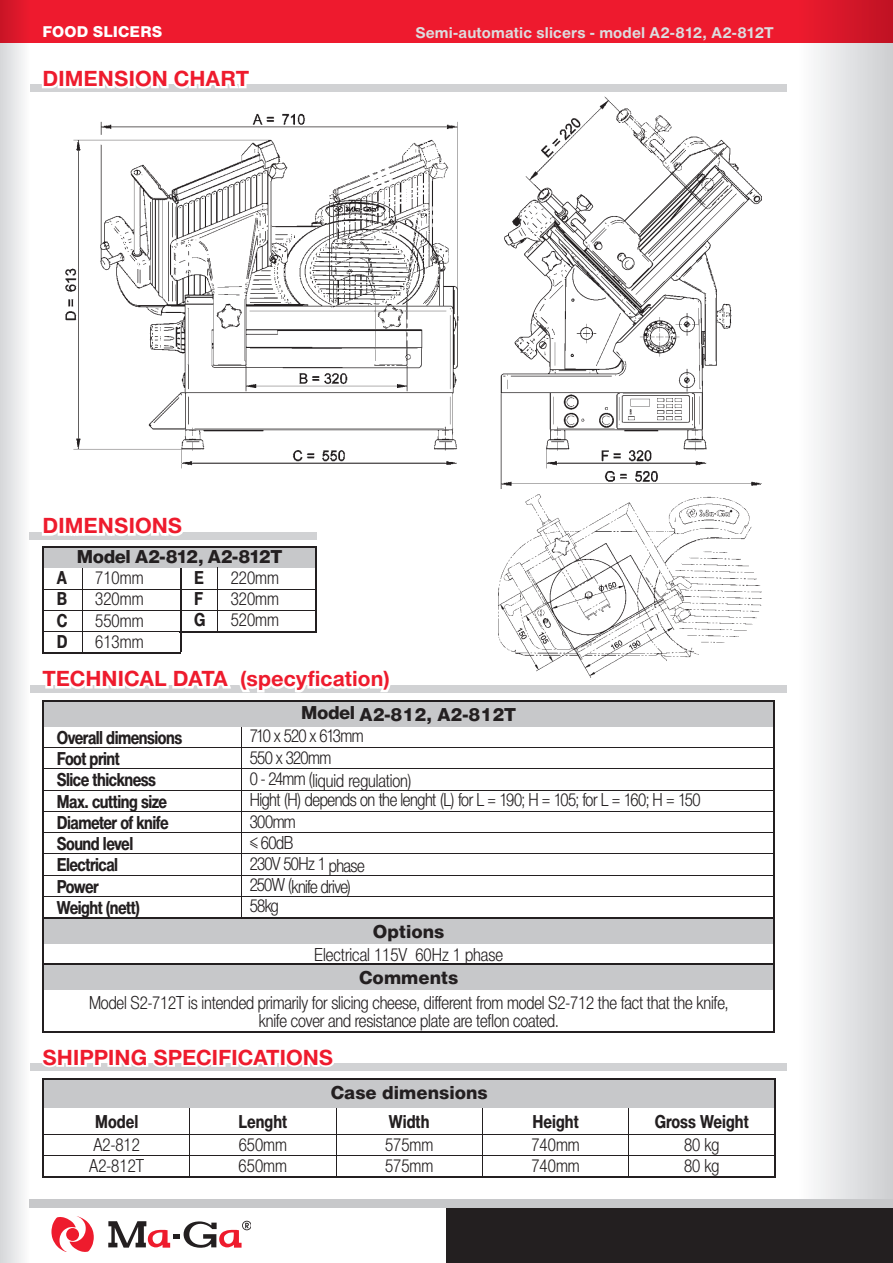
<style>
.page{position:relative;width:893px;height:1263px;background:#fff}
.page>*{position:absolute;margin:0;border:0;box-sizing:border-box;transform-origin:0 0}
.t1{font:700 21px "Switzer PSEFN";color:#ee1b2d}
.t2{font:18px/18px "Switzer Cnd PSEFN Light";letter-spacing:-.01em;color:#231f20;text-align:center}
.t3{font:700 18px "Switzer Cnd PSEFN";letter-spacing:-.03em;color:#231f20}
.t4{font:18px "Switzer PSEFN Heavy";color:#231f20}
.t5{font:18px "Switzer Cnd PSEFN Light";letter-spacing:-.04em;color:#231f20}
.t6{font:18px "Switzer PSEFN Heavy";letter-spacing:-.025em;color:#231f20}
.t7{font:18px "Switzer Cnd PSEFN Light";letter-spacing:-.035em;color:#231f20}
.t8{font:18px "Switzer Cnd PSEFN Light";letter-spacing:-.065em;color:#231f20}
.t9{font:700 18px "Switzer Cnd PSEFN";color:#231f20}
.t10{font:700 15px "Switzer PSEFN";letter-spacing:.01em;color:#dcdddf}
.t11{font:15px "Switzer PSEFN Heavy";letter-spacing:.01em;color:#fff}
</style>
<div class="page">
<div style="left:0;top:43px;width:30px;height:1220px;background:linear-gradient(to right,#d5d6d9,#fcfcfc)"></div>
<div style="left:798px;top:43px;width:95px;height:1163px;background:linear-gradient(to right,#fefefe,#cccdd0)"></div>
<div style="left:446px;top:1205px;width:447px;height:58px;background:#231f20"></div>
<div style="left:30px;top:1199px;width:863px;height:9px;background:#c7c8ca"></div>
<svg style="left:51px;top:1216px;width:43px;height:35px"></svg>
<div style="left:66px;top:1228px;width:13px;height:13px;background:#ee1b2d;border-radius:50%"></div>
<svg style="left:108px;top:1221px;width:143px;height:27px"></svg>
<div style="left:30px;top:0;width:768px;height:43px;background:#ee1a2e"></div>
<div style="left:0;top:0;width:30px;height:43px;background:linear-gradient(to right,#c71426,#eb1a2d)"></div>
<div style="left:798px;top:0;width:95px;height:43px;background:linear-gradient(to right,#ed1b2e,#bf1223)"></div>
<div style="left:30px;top:85px;width:757px;height:7px;background:#d1d2d4"></div>
<svg style="left:40px;top:84px;width:213px;height:5px"></svg>
<div style="left:30px;top:532px;width:287px;height:7px;background:#d1d2d4"></div>
<div style="left:30px;top:685px;width:757px;height:7px;background:#d1d2d4"></div>
<div style="left:30px;top:1063px;width:757px;height:7px;background:#d1d2d4"></div>
<svg style="left:393px;top:701px;width:380px;height:289px"></svg>
<hr style="left:241px;top:747px;width:532px;height:1px;background:#231f20">
<hr style="left:241px;top:768px;width:532px;height:1px;background:#231f20">
<hr style="left:241px;top:790px;width:532px;height:1px;background:#231f20">
<hr style="left:241px;top:811px;width:532px;height:1px;background:#231f20">
<hr style="left:241px;top:832px;width:532px;height:1px;background:#231f20">
<hr style="left:241px;top:853px;width:532px;height:1px;background:#231f20">
<hr style="left:241px;top:875px;width:532px;height:1px;background:#231f20">
<hr style="left:241px;top:896px;width:532px;height:1px;background:#231f20">
<hr style="left:44px;top:990px;width:197px;height:1px;background:#c7c8ca">
<hr style="left:241px;top:990px;width:532px;height:1px;background:#c7c8ca">
<hr style="left:241px;top:943px;width:532px;height:1px;background:#c7c8ca">
<hr style="left:241px;top:726px;width:532px;height:1px;background:#c7c8ca">
<hr style="left:241px;top:700px;width:534px;height:1px;background:#231f20">
<hr style="left:773px;top:701px;width:2px;height:25px;background:#231f20">
<hr style="left:773px;top:726px;width:2px;height:21px;background:#231f20">
<hr style="left:773px;top:747px;width:2px;height:22px;background:#231f20">
<hr style="left:773px;top:769px;width:2px;height:21px;background:#231f20">
<hr style="left:773px;top:790px;width:2px;height:21px;background:#231f20">
<hr style="left:773px;top:811px;width:2px;height:21px;background:#231f20">
<hr style="left:773px;top:832px;width:2px;height:22px;background:#231f20">
<hr style="left:773px;top:854px;width:2px;height:21px;background:#231f20">
<hr style="left:773px;top:875px;width:2px;height:21px;background:#231f20">
<hr style="left:773px;top:896px;width:2px;height:21px;background:#231f20">
<hr style="left:241px;top:917px;width:534px;height:1px;background:#231f20">
<hr style="left:773px;top:918px;width:2px;height:25px;background:#231f20">
<hr style="left:773px;top:943px;width:2px;height:20px;background:#231f20">
<hr style="left:241px;top:963px;width:534px;height:2px;background:#231f20">
<hr style="left:773px;top:965px;width:2px;height:25px;background:#231f20">
<hr style="left:43px;top:990px;width:1px;height:42px;background:#231f20">
<hr style="left:773px;top:990px;width:2px;height:42px;background:#231f20">
<hr style="left:241px;top:1032px;width:534px;height:1px;background:#231f20">
<div style="left:43px;top:1078px;width:732px;height:30px;background:#c7c8ca"></div>
<hr style="left:336px;top:1134px;width:146px;height:1px;background:#231f20">
<hr style="left:482px;top:1134px;width:147px;height:1px;background:#231f20">
<hr style="left:629px;top:1134px;width:145px;height:1px;background:#231f20">
<hr style="left:336px;top:1155px;width:146px;height:1px;background:#231f20">
<hr style="left:482px;top:1155px;width:147px;height:1px;background:#231f20">
<svg style="left:482px;top:1108px;width:1px;height:68px"></svg>
<hr style="left:629px;top:1155px;width:145px;height:1px;background:#231f20">
<hr style="left:336px;top:1078px;width:146px;height:1px;background:#231f20">
<hr style="left:482px;top:1078px;width:147px;height:1px;background:#231f20">
<hr style="left:629px;top:1078px;width:147px;height:1px;background:#231f20">
<hr style="left:774px;top:1079px;width:2px;height:29px;background:#231f20">
<hr style="left:774px;top:1108px;width:2px;height:26px;background:#231f20">
<hr style="left:774px;top:1134px;width:2px;height:21px;background:#231f20">
<svg style="left:39px;top:1025px;width:298px;height:151px"></svg>
<hr style="left:774px;top:1155px;width:2px;height:21px;background:#231f20">
<hr style="left:43px;top:1176px;width:147px;height:1px;background:#231f20">
<hr style="left:190px;top:1176px;width:146px;height:1px;background:#231f20">
<hr style="left:336px;top:1176px;width:146px;height:1px;background:#231f20">
<hr style="left:482px;top:1176px;width:147px;height:1px;background:#231f20">
<hr style="left:629px;top:1176px;width:147px;height:1px;background:#231f20">
<svg style="left:38px;top:532px;width:355px;height:458px"></svg>
<hr style="left:44px;top:631px;width:38px;height:1px;background:#231f20">
<hr style="left:82px;top:631px;width:98px;height:1px;background:#231f20">
<hr style="left:43px;top:652px;width:39px;height:1px;background:#231f20">
<hr style="left:82px;top:652px;width:99px;height:1px;background:#231f20">
<hr style="left:180px;top:631px;width:38px;height:1px;background:#231f20">
<hr style="left:218px;top:631px;width:99px;height:1px;background:#231f20">
<hr style="left:44px;top:610px;width:38px;height:1px;background:#231f20">
<hr style="left:82px;top:610px;width:98px;height:1px;background:#231f20">
<img style="left:65px;top:96px;width:696px;height:392px">
<img style="left:499px;top:494px;width:262px;height:184px">
<p class="t11" style="left:43px;top:23px;width:121px">FOOD SLICERS</p>
<p class="t10" style="left:415px;top:24px;width:360px">Semi-automatic slicers - model A2-812, A2-812T</p>
<p class="t1" style="left:43px;top:66px;width:208px">DIMENSION CHART</p>
<p class="t1" style="left:43px;top:514px;width:141px">DIMENSIONS</p>
<p class="t6" style="left:77px;top:546px;width:207px">Model A2-812, A2-812T</p>
<p class="t3" style="left:57px;top:567px;width:12px">A</p>
<p class="t2" style="left:95px;top:569px;width:50px">710mm</p>
<p class="t3" style="left:194px;top:567px;width:11px">E</p>
<p class="t2" style="left:231px;top:568px;width:50px">220mm</p>
<p class="t3" style="left:57px;top:588px;width:12px">B</p>
<p class="t2" style="left:95px;top:590px;width:50px">320mm</p>
<p class="t3" style="left:194px;top:588px;width:11px">F</p>
<p class="t2" style="left:231px;top:590px;width:50px">320mm</p>
<p class="t3" style="left:57px;top:610px;width:12px">C</p>
<p class="t2" style="left:95px;top:611px;width:50px">550mm</p>
<p class="t3" style="left:194px;top:609px;width:13px">G</p>
<p class="t2" style="left:231px;top:611px;width:50px">520mm</p>
<p class="t3" style="left:57px;top:631px;width:12px">D</p>
<p class="t2" style="left:95px;top:632px;width:50px">613mm</p>
<p class="t1" style="left:43px;top:666px;width:349px">TECHNICAL DATA (specyfication)</p>
<p class="t4" style="left:301px;top:704px;width:216px">Model A2-812, A2-812T</p>
<p class="t3" style="left:57px;top:727px;width:127px">Overall dimensions</p>
<p class="t8" style="left:250px;top:726px;width:115px">710 x 520 x 613mm</p>
<p class="t3" style="left:57px;top:748px;width:65px">Foot print</p>
<p class="t5" style="left:250px;top:747px;width:83px">550 x 320mm</p>
<p class="t3" style="left:57px;top:769px;width:101px">Slice thickness</p>
<p class="t2" style="left:250px;top:771px;width:163px">0 - 24mm (liquid regulation)</p>
<p class="t3" style="left:57px;top:791px;width:112px">Max. cutting size</p>
<p class="t2" style="left:250px;top:791px;width:452px">Hight (H) depends on the lenght (L) for L = 190; H = 105; for L = 160; H = 150</p>
<p class="t3" style="left:57px;top:812px;width:114px">Diameter of knife</p>
<p class="t2" style="left:250px;top:812px;width:48px">300mm</p>
<p class="t3" style="left:57px;top:833px;width:78px">Sound level</p>
<p class="t2" style="left:250px;top:833px;width:45px">≤ 60dB</p>
<p class="t3" style="left:57px;top:854px;width:63px">Electrical</p>
<p class="t7" style="left:250px;top:853px;width:116px">230V 50Hz 1 phase</p>
<p class="t3" style="left:57px;top:876px;width:44px">Power</p>
<p class="t5" style="left:250px;top:876px;width:103px">250W (knife drive)</p>
<p class="t3" style="left:57px;top:897px;width:85px">Weight (nett)</p>
<p class="t2" style="left:250px;top:897px;width:31px">58kg</p>
<p class="t4" style="left:373px;top:921px;width:73px">Options</p>
<p class="t2" style="left:314px;top:945px;width:191px">Electrical 115V 60Hz 1 phase</p>
<p class="t4" style="left:359px;top:967px;width:101px">Comments</p>
<p class="t2" style="left:89px;top:993px;width:641px">Model S2-712T is intended primarily for slicing cheese, different from model S2-712 the fact that the knife, knife cover and resistance plate are teflon coated.</p>
<p class="t1" style="left:43px;top:1045px;width:292px">SHIPPING SPECIFICATIONS</p>
<p class="t4" style="left:331px;top:1082px;width:159px">Case dimensions</p>
<p class="t3" style="left:95px;top:1111px;width:45px">Model</p>
<p class="t3" style="left:238px;top:1111px;width:50px">Lenght</p>
<p class="t3" style="left:389px;top:1111px;width:42px">Width</p>
<p class="t3" style="left:532px;top:1111px;width:48px">Height</p>
<p class="t9" style="left:655px;top:1111px;width:96px">Gross Weight</p>
<p class="t2" style="left:93px;top:1135px;width:48px">A2-812</p>
<p class="t2" style="left:239px;top:1135px;width:50px">650mm</p>
<p class="t2" style="left:385px;top:1135px;width:50px">575mm</p>
<p class="t2" style="left:531px;top:1135px;width:50px">740mm</p>
<p class="t2" style="left:684px;top:1135px;width:37px">80 kg</p>
<p class="t2" style="left:89px;top:1156px;width:56px">A2-812T</p>
<p class="t2" style="left:239px;top:1156px;width:50px">650mm</p>
<p class="t2" style="left:385px;top:1156px;width:50px">575mm</p>
<p class="t2" style="left:531px;top:1156px;width:50px">740mm</p>
<p class="t2" style="left:684px;top:1156px;width:37px">80 kg</p>
</div>
